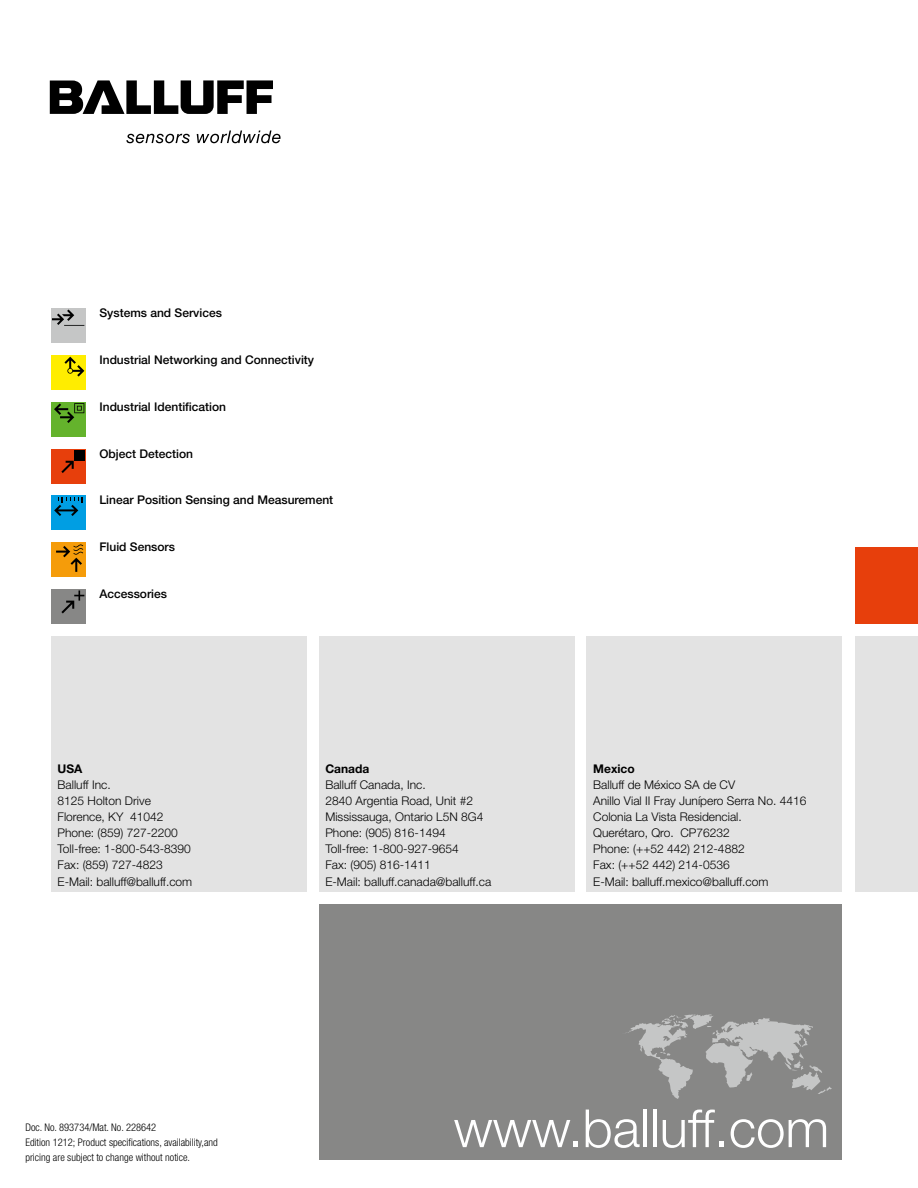
<style>
.page{position:relative;width:918px;height:1188px;background:#fff}
.page>*{position:absolute;margin:0;border:0;box-sizing:border-box;transform-origin:0 0}
.t1{font:300 52.65px "Helvetica Neue LT Pro";color:#fff}
.t2{font:300 12px/16.2px "Helvetica Neue LT Pro";color:#000}
.t3{font:500 12px "Helvetica Neue LT Pro";color:#000}
.t4{font:700 12px "Helvetica Neue LT Pro";color:#000}
.t5{font:300 condensed 10.5px/15px "Helvetica Neue LT";color:#000}
</style>
<div class="page">
<div style="left:51px;top:637px;width:255px;height:255px;background:#e3e3e3"></div>
<div style="left:319px;top:637px;width:255px;height:255px;background:#e3e3e3"></div>
<div style="left:319px;top:905px;width:523px;height:255px;background:#878786"></div>
<div style="left:587px;top:637px;width:255px;height:255px;background:#e3e3e3"></div>
<svg style="left:626px;top:1014px;width:206px;height:85px"></svg>
<div style="left:855px;top:637px;width:63px;height:255px;background:#e3e3e3"></div>
<div style="left:51px;top:543px;width:34px;height:34px;background:#f59c0a"></div>
<svg style="left:56px;top:544px;width:27px;height:28px"></svg>
<div style="left:51px;top:402px;width:34px;height:34px;background:#64b32c"></div>
<svg style="left:54px;top:403px;width:30px;height:20px"></svg>
<div style="left:51px;top:356px;width:34px;height:34px;background:#ffed00"></div>
<svg style="left:64px;top:357px;width:20px;height:20px"></svg>
<div style="left:51px;top:449px;width:34px;height:34px;background:#e73f0c"></div>
<div style="left:74px;top:450px;width:10px;height:10px;background:#000"></div>
<svg style="left:61px;top:461px;width:13px;height:12px"></svg>
<div style="left:51px;top:496px;width:34px;height:34px;background:#009ee3"></div>
<svg style="left:54px;top:497px;width:29px;height:19px"></svg>
<div style="left:51px;top:590px;width:34px;height:34px;background:#878786"></div>
<svg style="left:61px;top:590px;width:23px;height:23px"></svg>
<div style="left:51px;top:308px;width:34px;height:34px;background:#c5c6c6"></div>
<svg style="left:52px;top:310px;width:32px;height:16px"></svg>
<svg style="left:126px;top:131px;width:155px;height:12px"></svg>
<svg style="left:50px;top:80px;width:223px;height:34px"></svg>
<div style="left:855px;top:547px;width:63px;height:77px;background:#e73f0c"></div>
<p class="t3" style="left:99px;top:305px;width:124px">Systems and Services</p>
<p class="t3" style="left:99px;top:353px;width:216px">Industrial Networking and Connectivity</p>
<p class="t3" style="left:99px;top:399px;width:128px">Industrial Identification</p>
<p class="t3" style="left:99px;top:446px;width:95px">Object Detection</p>
<p class="t3" style="left:99px;top:493px;width:235px">Linear Position Sensing and Measurement</p>
<p class="t3" style="left:99px;top:540px;width:77px">Fluid Sensors</p>
<p class="t3" style="left:99px;top:587px;width:69px">Accessories</p>
<p class="t4" style="left:58px;top:761px;width:26px">USA</p>
<p class="t2" style="left:58px;top:776px;width:136px">Balluff Inc.<br>8125 Holton Drive<br>Florence, KY 41042<br>Phone: (859) 727-2200<br>Toll-free: 1-800-543-8390<br>Fax: (859) 727-4823<br>E-Mail: balluff@balluff.com</p>
<p class="t5" style="left:25px;top:1119px;width:194px">Doc. No. 893734/Mat. No. 228642<br>Edition 1212; Product specifications, availability,and pricing are subject to change without notice.</p>
<p class="t4" style="left:325px;top:761px;width:46px">Canada</p>
<p class="t2" style="left:325px;top:776px;width:167px">Balluff Canada, Inc.<br>2840 Argentia Road, Unit #2<br>Mississauga, Ontario L5N 8G4<br>Phone: (905) 816-1494<br>Toll-free: 1-800-927-9654<br>Fax: (905) 816-1411<br>E-Mail: balluff.canada@balluff.ca</p>
<p class="t4" style="left:593px;top:761px;width:43px">Mexico</p>
<p class="t2" style="left:593px;top:776px;width:215px">Balluff de México SA de CV<br>Anillo Vial II Fray Junípero Serra No. 4416<br>Colonia La Vista Residencial.<br>Querétaro, Qro. CP76232<br>Phone: (++52 442) 212-4882<br>Fax: (++52 442) 214-0536<br>E-Mail: balluff.mexico@balluff.com</p>
<h1 class="t1" style="left:454px;top:1096px;width:377px">www.balluff.com</h1>
</div>
